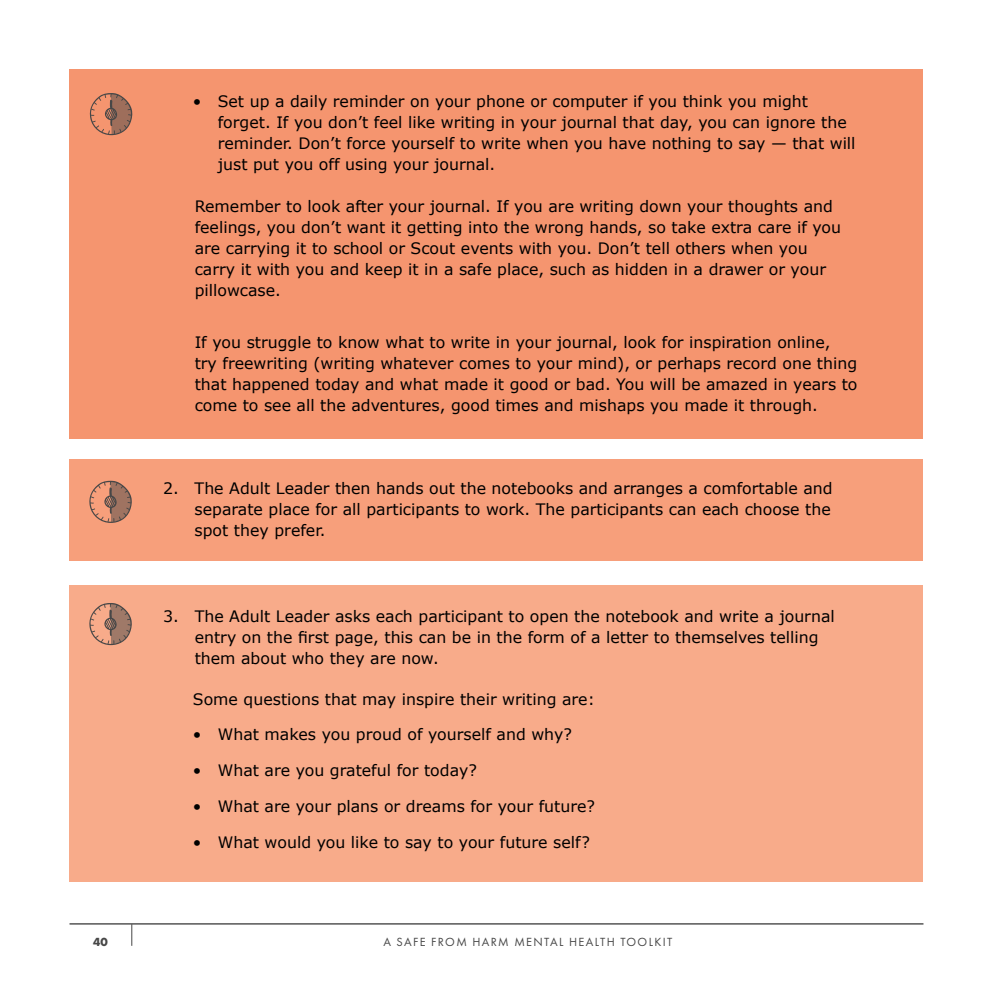
<style>
.page{position:relative;width:993px;height:993px;background:#fff}
.page>*{position:absolute;margin:0;border:0;box-sizing:border-box;transform-origin:0 0}
.t1{font:15.75px/21px "Verdana";color:#000}
.t2{font:12.25px "Futura PT";letter-spacing:.11em;color:#474747}
.t3{font:700 12.25px "Futura PT";color:#474747}
</style>
<div class="page">
<div style="left:69px;top:459px;width:854px;height:101px;background:#f79f7b"></div>
<svg style="left:89px;top:480px;width:43px;height:43px"></svg>
<div style="left:69px;top:585px;width:854px;height:296px;background:#f8ab8a"></div>
<svg style="left:89px;top:603px;width:43px;height:42px"></svg>
<div style="left:69px;top:69px;width:854px;height:370px;background:#f5956f"></div>
<svg style="left:89px;top:93px;width:44px;height:42px"></svg>
<hr style="left:69px;top:923px;width:854px;height:1px;background:#000">
<svg style="left:131px;top:923px;width:1px;height:22px"></svg>
<p class="t1" style="left:218px;top:91px;width:639px;text-indent:-25px">• Set up a daily reminder on your phone or computer if you think you might forget. If you don’t feel like writing in your journal that day, you can ignore the reminder. Don’t force yourself to write when you have nothing to say — that will just put you off using your journal.</p>
<p class="t1" style="left:195px;top:196px;width:647px">Remember to look after your journal. If you are writing down your thoughts and feelings, you don’t want it getting into the wrong hands, so take extra care if you are carrying it to school or Scout events with you. Don’t tell others when you carry it with you and keep it in a safe place, such as hidden in a drawer or your pillowcase.</p>
<p class="t1" style="left:195px;top:331px;width:664px">If you struggle to know what to write in your journal, look for inspiration online,<br>try freewriting (writing whatever comes to your mind), or perhaps record one thing that happened today and what made it good or bad. You will be amazed in years to come to see all the adventures, good times and mishaps you made it through.</p>
<p class="t1" style="left:194px;top:478px;width:639px;text-align:justify;text-indent:-32px">2. The Adult Leader then hands out the notebooks and arranges a comfortable and separate place for all participants to work. The participants can each choose the spot they prefer.</p>
<p class="t1" style="left:195px;top:605px;width:641px;text-indent:-32px">3. The Adult Leader asks each participant to open the notebook and write a journal entry on the first page, this can be in the form of a letter to themselves telling them about who they are now.</p>
<p class="t1" style="left:193px;top:688px;width:403px">Some questions that may inspire their writing are:</p>
<p class="t1" style="left:193px;top:724px;width:380px">• What makes you proud of yourself and why?</p>
<p class="t1" style="left:193px;top:760px;width:285px">• What are you grateful for today?</p>
<p class="t1" style="left:193px;top:796px;width:403px">• What are your plans or dreams for your future?</p>
<p class="t1" style="left:193px;top:831px;width:398px">• What would you like to say to your future self?</p>
<p class="t3" style="left:93px;top:933px;width:16px">40</p>
<p class="t2" style="left:383px;top:934px;width:290px">A SAFE FROM HARM MENTAL HEALTH TOOLKIT</p>
</div>
